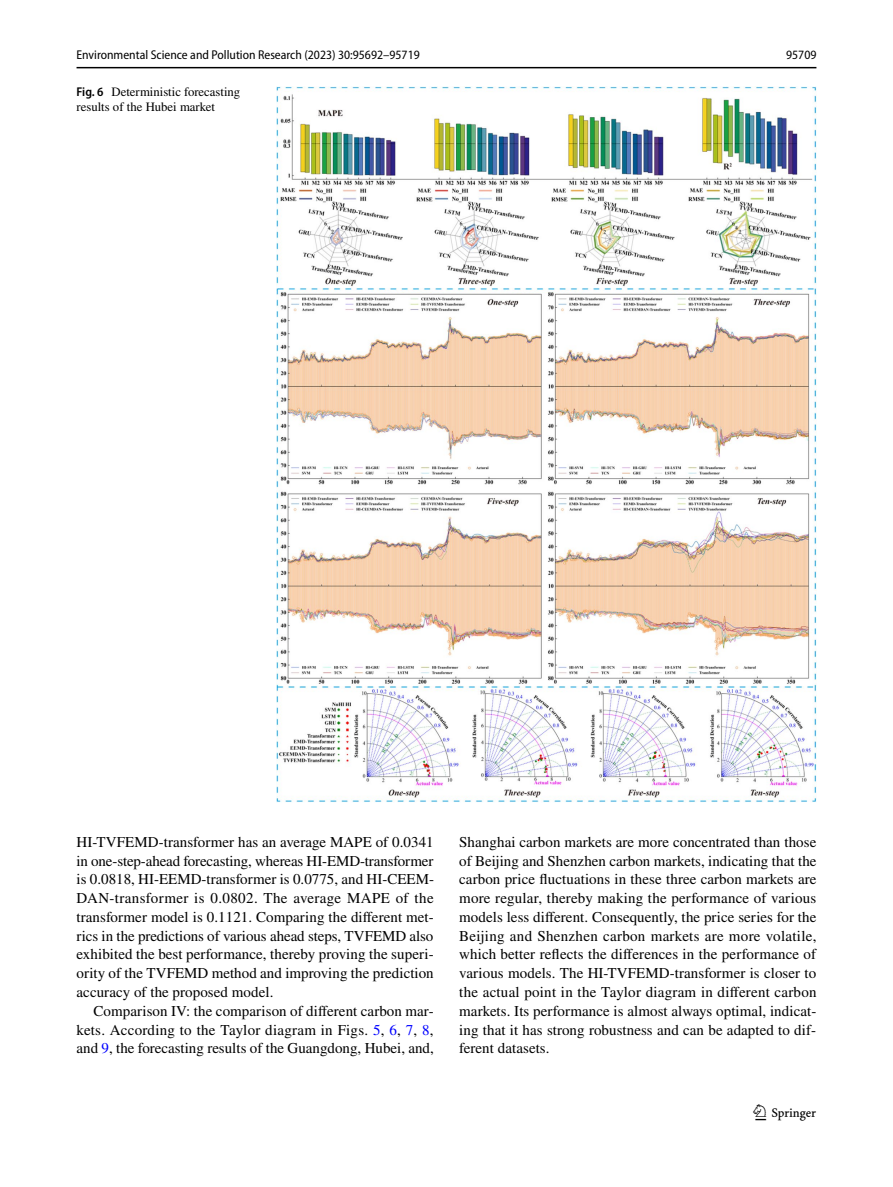
<style>
.page{position:relative;width:893px;height:1187px;background:#fff}
.page>*{position:absolute;margin:0;border:0;box-sizing:border-box;transform-origin:0 0}
.t1{font:22.5px "Springnew Regular 2";color:#000}
.t2{font:15px/18.8px "STIX";color:#000;text-align:justify}
.t3{font:semi-condensed 12.75px "Myriad Pro";color:#000}
.t4{font:12.75px/15px "STIX";color:#000}
.s1{font-family:"Myriad Pro";font-weight:600;font-stretch:semi-condensed}
.s2{color:#00f}
</style>
<div class="page">
<hr style="left:77px;top:67px;width:739px;height:1px;background:#000">
<img style="left:276px;top:87px;width:540px;height:715px">
<p class="t3" style="left:77px;top:48px;width:345px">Environmental Science and Pollution Research (2023) 30:95692–95719</p>
<p class="t3" style="left:786px;top:48px;width:32px">95709</p>
<p class="t4" style="left:77px;top:85px;width:165px"><span class="s1">Fig. 6</span> Deterministic forecasting results of the Hubei market</p>
<p class="t2" style="left:77px;top:833px;width:359px">HI-TVFEMD-transformer has an average MAPE of 0.0341 in one-step-ahead forecasting, whereas HI-EMD-transformer is 0.0818, HI-EEMD-transformer is 0.0775, and HI-CEEM-DAN-transformer is 0.0802. The average MAPE of the transformer model is 0.1121. Comparing the different met&shy;rics in the predictions of various ahead steps, TVFEMD also exhibited the best performance, thereby proving the superi&shy;ority of the TVFEMD method and improving the prediction accuracy of the proposed model.</p>
<p class="t2" style="left:77px;top:1002px;width:359px;text-indent:17px">Comparison IV: the comparison of different carbon mar&shy;kets. According to the Taylor diagram in Figs. <span class="s2">5</span>, <span class="s2">6</span>, <span class="s2">7</span>, <span class="s2">8</span>, and <span class="s2">9</span>, the forecasting results of the Guangdong, Hubei, and,</p>
<p class="t2" style="left:459px;top:833px;width:359px">Shanghai carbon markets are more concentrated than those of Beijing and Shenzhen carbon markets, indicating that the carbon price fluctuations in these three carbon markets are more regular, thereby making the performance of various models less different. Consequently, the price series for the Beijing and Shenzhen carbon markets are more volatile, which better reflects the differences in the performance of various models. The HI-TVFEMD-transformer is closer to the actual point in the Taylor diagram in different carbon markets. Its performance is almost always optimal, indicat&shy;ing that it has strong robustness and can be adapted to dif&shy;ferent datasets.</p>
<h1 class="t1" style="left:755px;top:1104px;width:62px">1 3</h1>
</div>
